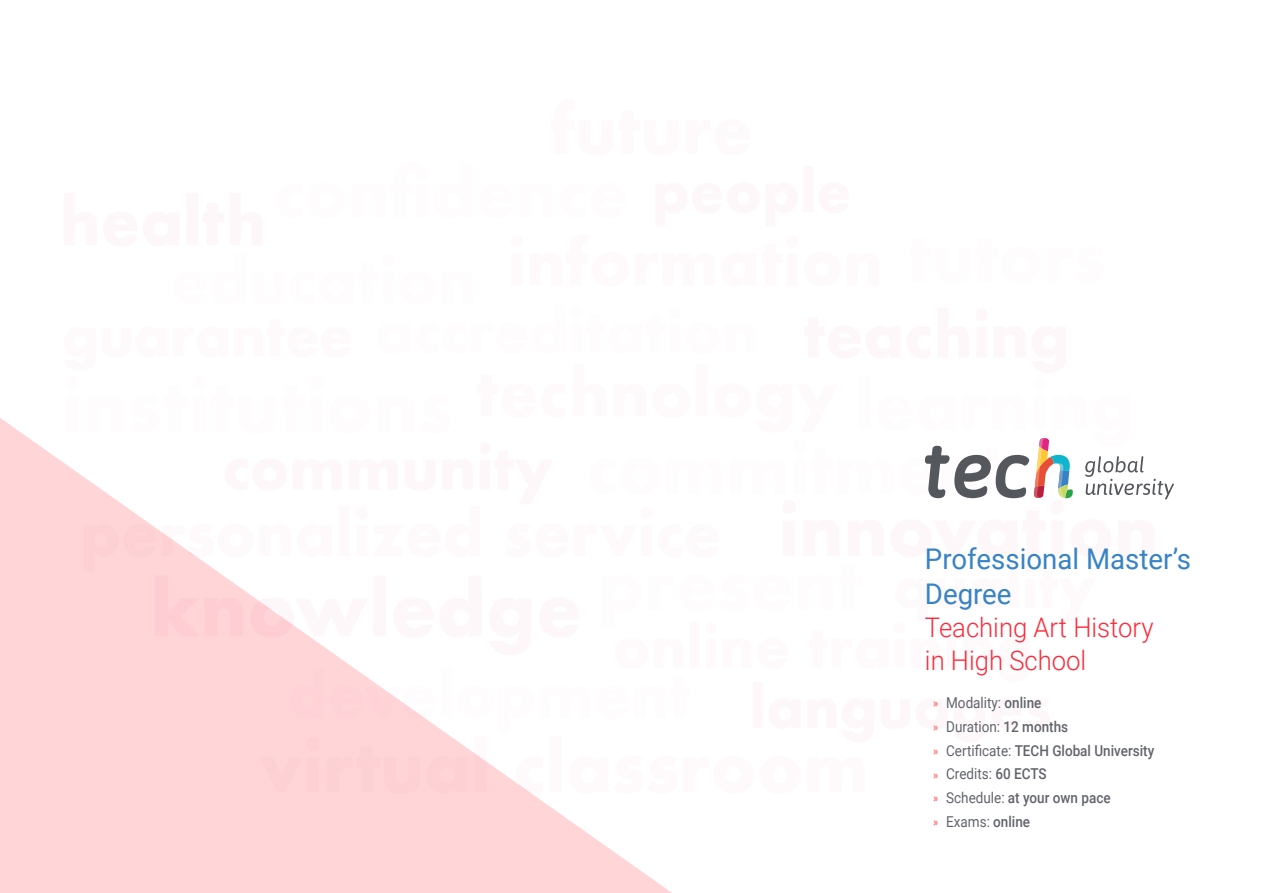
<style>
.page{position:relative;width:1263px;height:893px;background:#fff}
.page>*{position:absolute;margin:0;border:0;box-sizing:border-box;transform-origin:0 0}
.t1{font:28.5px/34.2px "Roboto";color:#3783c5}
.t2{font:300 27px/33px "Roboto";color:#ff293a;scale:.95 1}
.t3{font:500 15px/23.7px "Roboto";color:#61646a;scale:.9 1}
.s1{font-family:"Myriad Pro";font-weight:400;font-size:12px;color:#ff293a}
.s2{font-weight:400}
</style>
<div class="page">
<svg style="left:0;top:418px;width:672px;height:475px;background:#ffd8db"></svg>
<svg style="left:64px;top:418px;width:1110px;height:376px"></svg>
<h1 class="t1" style="left:925px;top:541px;width:268px">Professional Master’s<br>Degree</h1>
<h2 class="t2" style="left:925px;top:610px;width:242px">Teaching Art History in High School</h2>
<p class="t3" style="left:933px;top:690px;width:247px"><span class="s1">»</span> <span class="s2">Modality:</span> online<br><span class="s1">»</span> <span class="s2">Duration:</span> 12 months<br><span class="s1">»</span> <span class="s2">Certificate:</span> TECH Global University <span class="s1">»</span> <span class="s2">Credits:</span> 60 ECTS<br><span class="s1">»</span> <span class="s2">Schedule:</span> at your own pace<br><span class="s1">»</span> <span class="s2">Exams:</span> online</p>
</div>
